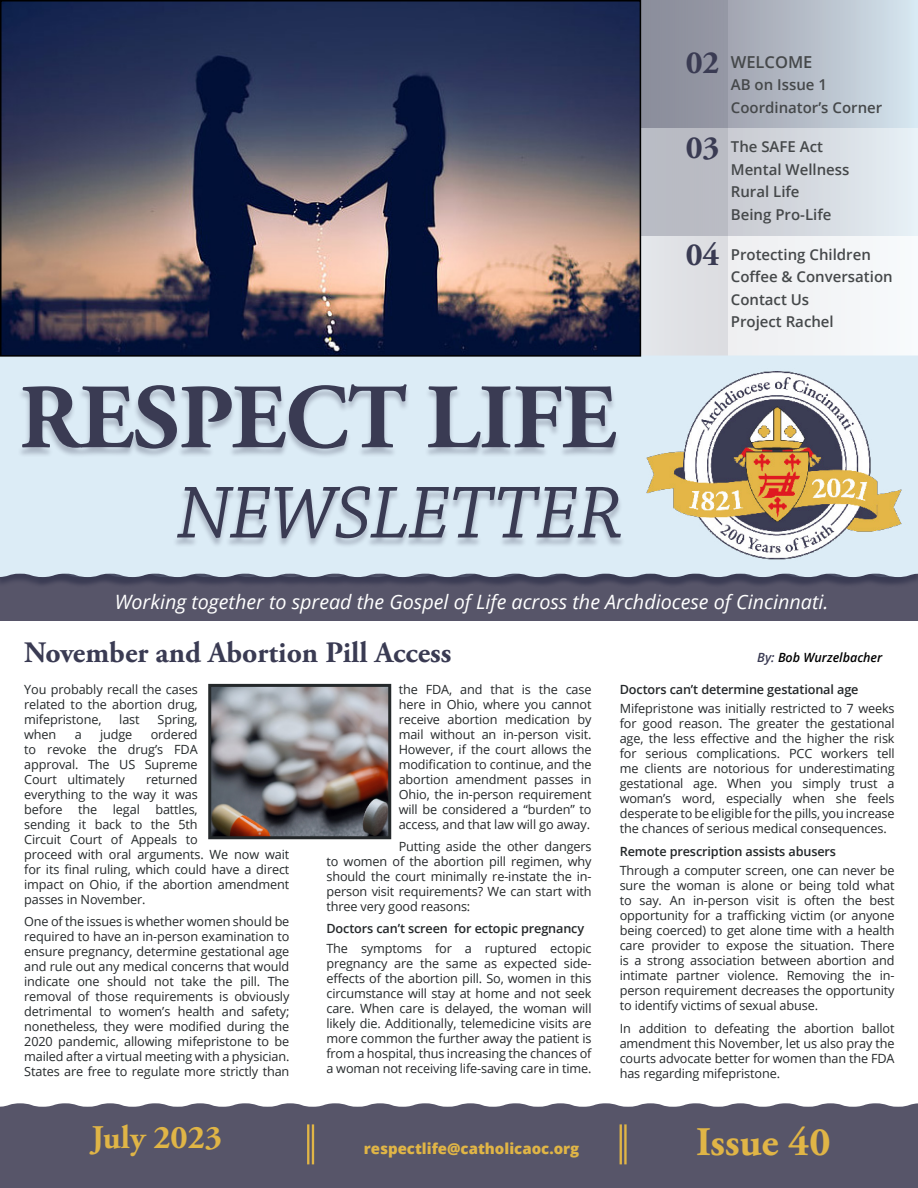
<style>
.page{position:relative;width:918px;height:1188px;background:#fff}
.page>*{position:absolute;margin:0;border:0;box-sizing:border-box;transform-origin:0 0}
.t1{font:700 91.65px "Adobe Garamond Pro";letter-spacing:-.01em;color:#3a3b53}
.t2{font:italic 77.55px "Chaparral Pro";letter-spacing:-.01em;color:#3a3b53}
.t3{font:700 40.5px "Adobe Garamond Pro";color:#e0b546}
.t4{font:700 33px "Adobe Garamond Pro";color:#e0b546}
.t5{font:700 29.7px "Adobe Garamond Pro";color:#3a3b53}
.t6{font:italic 19.8px "Open Sans";color:#fff}
.t7{font:600 16.5px "Open Sans";color:#45484a}
.t8{font:600 15px/22.6px "Open Sans";color:#45484a}
.t9{font:800 15px "Open Sans";color:#e0b546}
.t10{font:italic 600 12.75px "Open Sans";color:#000}
.t11{font:12.6px/15px "Open Sans";letter-spacing:-.01em;color:#24282a;text-align:justify}
.t12{font:600 12.6px "Open Sans";letter-spacing:-.01em;color:#24282a}
.s1{font-family:"Adobe Garamond Pro";font-weight:700;font-size:32.4px;color:#3a3b53}
.s2{color:#3a3b53}
</style>
<div class="page">
<svg style="left:727px;top:0;width:191px;height:356px"></svg>
<svg style="left:641px;top:0;width:86px;height:330px;background:#b3b5be"></svg>
<div style="left:0;top:374px;width:918px;height:247px;background:#575569"></div>
<div style="left:0;top:357px;width:918px;height:231px;background:#3a3b53;opacity:.9"></div>
<div style="left:0;top:356px;width:918px;height:221px;background:#dcecf6"></div>
<div style="left:0;top:1103px;width:918px;height:85px;background:#575569"></div>
<img style="left:3px;top:3px;width:635px;height:351px">
<div style="left:0;top:0;width:641px;height:357px;border:2px solid #000"></div>
<img style="left:638px;top:330px;width:271px;height:258px">
<div style="left:18px;top:386px;width:607px;height:162px;background:#3a3b53;opacity:.3"></div>
<img style="left:208px;top:683px;width:184px;height:157px">
<hr style="left:312px;top:1124px;width:2px;height:40px;background:#e0b546">
<hr style="left:307px;top:1124px;width:2px;height:40px;background:#e0b546">
<hr style="left:624px;top:1124px;width:3px;height:40px;background:#e0b546">
<hr style="left:620px;top:1124px;width:2px;height:40px;background:#e0b546">
<h1 class="t1" style="left:19px;top:365px;width:598px">RESPECT LIFE</h1>
<h2 class="t2" style="left:177px;top:470px;width:447px">NEWSLETTER</h2>
<h3 class="t7" style="left:686px;top:50px;width:128px"><span class="s1">02</span> WELCOME</h3>
<p class="t8" style="left:731px;top:73px;width:153px">AB on Issue 1<br>Coordinator’s Corner</p>
<p class="t8" style="left:731px;top:135px;width:120px;text-indent:-45px"><span class="s1">03</span> The SAFE Act<br>Mental Wellness<br>Rural Life<br>Being Pro-Life</p>
<p class="t8" style="left:731px;top:242px;width:163px;text-indent:-45px"><span class="s1">04</span> Protecting Children<br>Coffee &amp; Conversation<br>Contact Us<br>Project Rachel</p>
<h3 class="t6" style="left:115px;top:588px;width:715px">Working together to spread the Gospel of Life across the Archdiocese of Cincinnati.</h3>
<h3 class="t5" style="left:24px;top:636px;width:429px">November and Abortion Pill Access</h3>
<p class="t10" style="left:757px;top:649px;width:127px"><span class="s2">By:</span> Bob Wurzelbacher</p>
<p class="t11" style="left:24px;top:681px;width:175px">You probably recall the cases related to the abortion drug, mifepristone,</p>
<p class="t11" style="left:399px;top:681px;width:194px">the FDA, and that is the case here in Ohio, where you cannot receive abortion medication by mail without an in-person visit.<br>However, if the court allows the modification to continue, and the abortion amendment passes in Ohio, the in-person requirement will be considered a “burden” to access, and that law will go away.</p>
<p class="t11" style="left:326px;top:839px;width:267px;text-indent:72px">Putting aside the other dangers to women of the abortion pill regimen, why should the court minimally re-instate the in&shy;person visit requirements? We can start with three very good reasons:</p>
<p class="t12" style="left:326px;top:920px;width:259px">Doctors can’t screen for ectopic pregnancy</p>
<p class="t11" style="left:326px;top:941px;width:267px">The symptoms for a ruptured ectopic pregnancy are the same as expected side&shy;effects of the abortion pill. So, women in this circumstance will stay at home and not seek care. When care is delayed, the woman will likely die. Additionally, telemedicine visits are more common the further away the patient is from a hospital, thus increasing the chances of a woman not receiving life-saving care in time.</p>
<p class="t12" style="left:620px;top:681px;width:240px">Doctors can’t determine gestational age</p>
<p class="t11" style="left:620px;top:701px;width:276px">Mifepristone was initially restricted to 7 weeks for good reason. The greater the gestational age, the less effective and the higher the risk for serious complications. PCC workers tell me clients are notorious for underestimating gestational age. When you simply trust a woman’s word, especially when she feels desperate to be eligible for the pills, you increase the chances of serious medical consequences.</p>
<p class="t12" style="left:620px;top:843px;width:218px">Remote prescription assists abusers</p>
<p class="t11" style="left:620px;top:863px;width:276px">Through a computer screen, one can never be sure the woman is alone or being told what to say. An in-person visit is often the best opportunity for a trafficking victim (or anyone being coerced) to get alone time with a health care provider to expose the situation. There is a strong association between abortion and intimate partner violence. Removing the in&shy;person requirement decreases the opportunity to identify victims of sexual abuse.</p>
<p class="t11" style="left:620px;top:1020px;width:276px">In addition to defeating the abortion ballot amendment this November, let us also pray the courts advocate better for women than the FDA has regarding mifepristone.</p>
<p class="t11" style="left:119px;top:711px;width:22px">last</p>
<p class="t11" style="left:158px;top:711px;width:42px">Spring,</p>
<p class="t11" style="left:24px;top:726px;width:34px">when</p>
<p class="t11" style="left:75px;top:726px;width:9px">a</p>
<p class="t11" style="left:100px;top:726px;width:34px">judge</p>
<p class="t11" style="left:24px;top:726px;width:175px;text-indent:127px">ordered to revoke the drug’s FDA approval. The US Supreme Court ultimately</p>
<p class="t11" style="left:24px;top:771px;width:267px;text-align:left;text-indent:122px">returned<br>everything to the way it was<br>before the legal battles,<br>sending it back to the 5th<br>Circuit Court of Appeals to<br>proceed with oral arguments. We now wait for its final ruling, which could have a direct impact on Ohio, if the abortion amendment passes in November.</p>
<p class="t11" style="left:24px;top:914px;width:267px">One of the issues is whether women should be required to have an in-person examination to ensure pregnancy, determine gestational age and rule out any medical concerns that would indicate one should not take the pill. The removal of those requirements is obviously detrimental to women’s health and safety; nonetheless, they were modified during the 2020 pandemic, allowing mifepristone to be mailed after a virtual meeting with a physician.<br>States are free to regulate more strictly than</p>
<h3 class="t4" style="left:92px;top:1119px;width:132px">July 2023</h3>
<p class="t9" style="left:364px;top:1137px;width:217px">respectlife@catholicaoc.org</p>
<h3 class="t3" style="left:696px;top:1119px;width:136px">Issue 40</h3>
</div>
